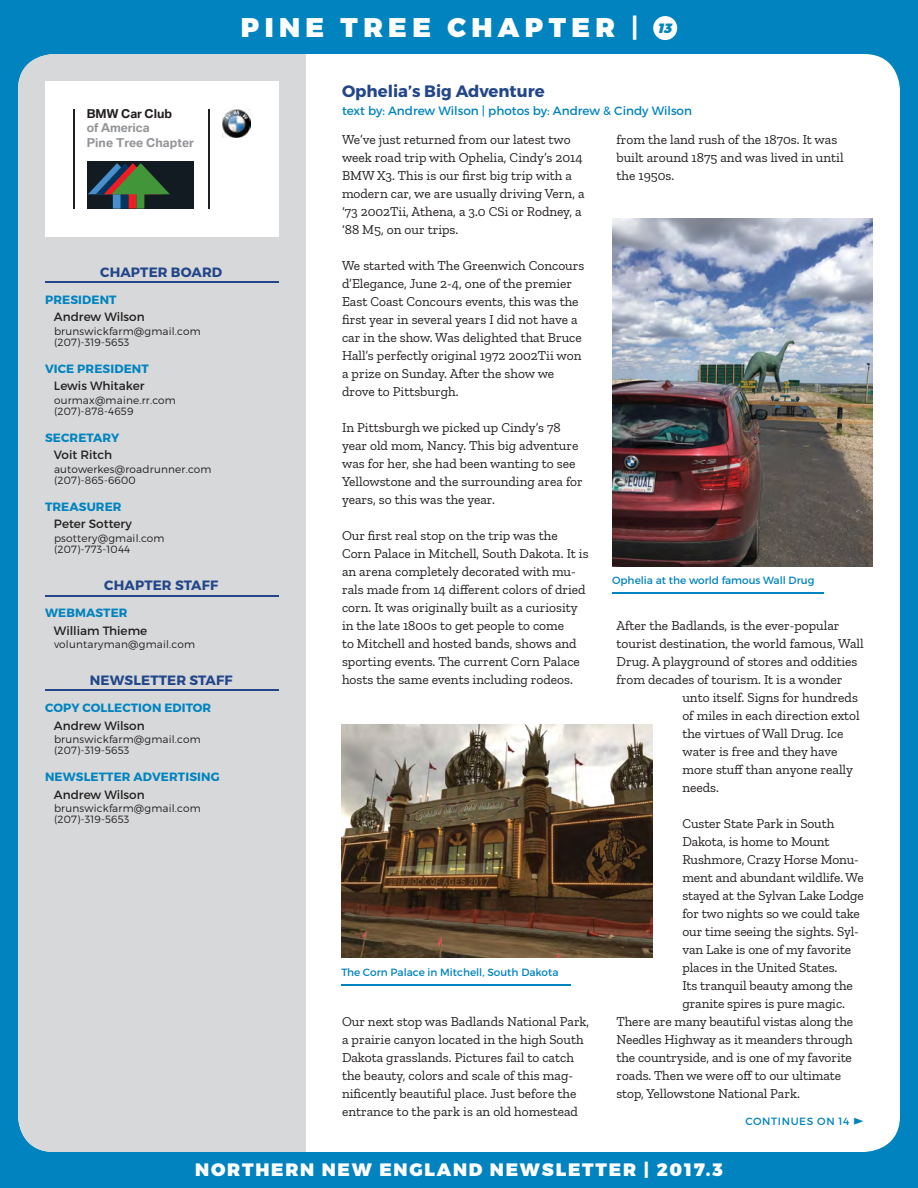
<style>
.page{position:relative;width:918px;height:1188px;background:#0083bf}
.page>*{position:absolute;margin:0;border:0;box-sizing:border-box;transform-origin:0 0}
.t1{font:900 27px "Montserrat";letter-spacing:.2em;color:#fff}
.t2{font:900 18px "Montserrat";letter-spacing:.1em;color:#fff}
.t3{font:700 16.5px "Montserrat";color:#224689}
.t4{font:13.5px/18px "Zilla Slab";color:#231f20}
.t5{font:700 13.5px "Montserrat";letter-spacing:.01em;color:#224689}
.t6{font:700 12px "Montserrat";letter-spacing:.01em;color:#0083bf}
.t7{font:12px "Montserrat";color:#231f20}
.t8{font:12px "Montserrat";color:#0083bf}
.t9{font:700 11.85px "BMW Type Global Pro";letter-spacing:.005em;color:#939598}
.t10{font:700 11.85px "BMW Type Global Pro";color:#231f20}
.t11{font:300 10.5px/11.6px "Montserrat";letter-spacing:.02em;color:#231f20}
.t12{font:10.5px "Montserrat";color:#0083bf}
.t13{font:10.5px "Montserrat";letter-spacing:.06em;color:#0083bf}
.s1{font-style:italic;font-size:13.5px;color:#0083bf}
.s2{font-family:"Zilla Slab";font-weight:700;font-size:12px}
</style>
<div class="page">
<div style="left:18px;top:54px;width:882px;height:1098px;background:#fff;border-radius:36px"></div>
<div style="left:653px;top:16px;width:24px;height:24px;background:#fff;border-radius:50%"></div>
<div style="left:18px;top:54px;width:288px;height:1098px;background:#d6d8d9"></div>
<hr style="left:45px;top:282px;width:234px;height:1px;background:#224689">
<hr style="left:45px;top:595px;width:234px;height:1px;background:#224689">
<hr style="left:45px;top:690px;width:234px;height:1px;background:#224689">
<div style="left:45px;top:81px;width:234px;height:156px;background:#fff"></div>
<div style="left:88px;top:161px;width:106px;height:48px;background:#121b21"></div>
<svg style="left:88px;top:163px;width:82px;height:46px"></svg>
<hr style="left:73px;top:109px;width:1px;height:100px;background:#231f20">
<hr style="left:208px;top:109px;width:1px;height:100px;background:#231f20">
<img style="left:222px;top:109px;width:29px;height:29px">
<img style="left:342px;top:725px;width:310px;height:233px">
<hr style="left:342px;top:985px;width:229px;height:1px;background:#0083bf">
<hr style="left:342px;top:986px;width:229px;height:1px;background:#0083bf">
<img style="left:612px;top:218px;width:261px;height:348px">
<hr style="left:612px;top:593px;width:212px;height:1px;background:#0083bf">
<hr style="left:612px;top:594px;width:212px;height:1px;background:#0083bf">
<h1 class="t1" style="left:241px;top:11px;width:436px">PINE TREE CHAPTER | <span class="s1">13</span></h1>
<p class="t10" style="left:87px;top:107px;width:87px">BMW Car Club</p>
<p class="t9" style="left:87px;top:121px;width:64px">of America</p>
<p class="t9" style="left:87px;top:136px;width:109px">Pine Tree Chapter</p>
<p class="t5" style="left:100px;top:264px;width:124px">CHAPTER BOARD</p>
<p class="t6" style="left:45px;top:292px;width:73px">PRESIDENT</p>
<p class="t7" style="left:54px;top:310px;width:92px">Andrew Wilson</p>
<p class="t11" style="left:54px;top:325px;width:148px">brunswickfarm@gmail.com (207)-319-5653</p>
<p class="t6" style="left:45px;top:361px;width:105px">VICE PRESIDENT</p>
<p class="t7" style="left:54px;top:379px;width:92px">Lewis Whitaker</p>
<p class="t11" style="left:54px;top:394px;width:123px">ourmax@maine.rr.com (207)-878-4659</p>
<p class="t6" style="left:45px;top:430px;width:76px">SECRETARY</p>
<p class="t7" style="left:54px;top:448px;width:60px">Voit Ritch</p>
<p class="t11" style="left:54px;top:463px;width:159px">autowerkes@roadrunner.com (207)-865-6600</p>
<p class="t6" style="left:45px;top:499px;width:78px">TREASURER</p>
<p class="t7" style="left:54px;top:517px;width:79px">Peter Sottery</p>
<p class="t11" style="left:54px;top:532px;width:112px">psottery@gmail.com (207)-773-1044</p>
<p class="t5" style="left:104px;top:577px;width:115px">CHAPTER STAFF</p>
<p class="t6" style="left:45px;top:605px;width:84px">WEBMASTER</p>
<p class="t7" style="left:54px;top:623px;width:95px">William Thieme</p>
<p class="t11" style="left:54px;top:638px;width:143px">voluntaryman@gmail.com</p>
<p class="t5" style="left:90px;top:672px;width:144px">NEWSLETTER STAFF</p>
<p class="t6" style="left:45px;top:700px;width:168px">COPY COLLECTION EDITOR</p>
<p class="t7" style="left:54px;top:718px;width:92px">Andrew Wilson</p>
<p class="t11" style="left:54px;top:733px;width:148px">brunswickfarm@gmail.com (207)-319-5653</p>
<p class="t6" style="left:45px;top:769px;width:176px">NEWSLETTER ADVERTISING</p>
<p class="t7" style="left:54px;top:787px;width:92px">Andrew Wilson</p>
<p class="t11" style="left:54px;top:802px;width:148px">brunswickfarm@gmail.com (207)-319-5653</p>
<p class="t3" style="left:342px;top:81px;width:204px">Ophelia’s Big Adventure</p>
<p class="t8" style="left:342px;top:103px;width:352px">text by: Andrew Wilson | photos by: Andrew &amp; Cindy Wilson</p>
<p class="t4" style="left:342px;top:131px;width:244px">We’ve just returned from our latest two week road trip with Ophelia, Cindy’s 2014<br>BMW X3. This is our first big trip with a modern car, we are usually driving Vern, a ‘73 2002Tii, Athena, a 3.0 CSi or Rodney, a ‘88 M5, on our trips.</p>
<p class="t4" style="left:342px;top:257px;width:244px">We started with The Greenwich Concours d’Elegance, June 2-4, one of the premier East Coast Concours events, this was the first year in several years I did not have a car in the show. Was delighted that Bruce Hall’s perfectly original 1972 2002Tii won a prize on Sunday. After the show we drove to Pittsburgh.</p>
<p class="t4" style="left:342px;top:419px;width:242px">In Pittsburgh we picked up Cindy’s 78 year old mom, Nancy. This big adventure was for her, she had been wanting to see Yellowstone and the surrounding area for years, so this was the year.</p>
<p class="t4" style="left:342px;top:527px;width:248px">Our first real stop on the trip was the Corn Palace in Mitchell, South Dakota. It is an arena completely decorated with mu&shy;rals made from 14 different colors of dried corn. It was originally built as a curiosity in the late 1800s to get people to come<br>to Mitchell and hosted bands, shows and sporting events. The current Corn Palace hosts the same events including rodeos.</p>
<p class="t4" style="left:616px;top:130px;width:229px">from the land rush of the 1870s. It was built around 1875 and was lived in until the 1950s.</p>
<p class="t12" style="left:612px;top:574px;width:204px">Ophelia at the world famous Wall Drug</p>
<p class="t4" style="left:616px;top:616px;width:225px">After the Badlands, is the ever-popular</p>
<p class="t4" style="left:616px;top:634px;width:249px">tourist destination, the world famous, Wall</p>
<p class="t4" style="left:616px;top:652px;width:243px">Drug. A playground of stores and oddities</p>
<p class="t4" style="left:616px;top:670px;width:228px">from decades of tourism. It is a wonder</p>
<p class="t4" style="left:682px;top:688px;width:177px">unto itself. Signs for hundreds</p>
<p class="t4" style="left:682px;top:706px;width:179px">of miles in each direction extol</p>
<p class="t4" style="left:682px;top:724px;width:162px">the virtues of Wall Drug. Ice</p>
<p class="t4" style="left:682px;top:742px;width:157px">water is free and they have</p>
<p class="t4" style="left:682px;top:760px;width:172px">more stuff than anyone really</p>
<p class="t4" style="left:682px;top:778px;width:38px">needs.</p>
<p class="t4" style="left:682px;top:814px;width:153px">Custer State Park in South</p>
<p class="t4" style="left:682px;top:832px;width:149px">Dakota, is home to Mount</p>
<p class="t4" style="left:682px;top:850px;width:178px">Rushmore, Crazy Horse Monu-</p>
<p class="t4" style="left:682px;top:868px;width:183px">ment and abundant wildlife. We</p>
<p class="t4" style="left:682px;top:886px;width:183px">stayed at the Sylvan Lake Lodge</p>
<p class="t4" style="left:682px;top:904px;width:179px">for two nights so we could take</p>
<p class="t4" style="left:682px;top:922px;width:178px">our time seeing the sights. Syl-</p>
<p class="t4" style="left:682px;top:940px;width:170px">van Lake is one of my favorite</p>
<p class="t4" style="left:682px;top:958px;width:157px">places in the United States.</p>
<p class="t4" style="left:682px;top:976px;width:172px">Its tranquil beauty among the</p>
<p class="t4" style="left:682px;top:994px;width:164px">granite spires is pure magic.</p>
<p class="t4" style="left:616px;top:1012px;width:238px">There are many beautiful vistas along the</p>
<p class="t4" style="left:616px;top:1030px;width:238px">Needles Highway as it meanders through</p>
<p class="t4" style="left:616px;top:1048px;width:237px">the countryside, and is one of my favorite</p>
<p class="t4" style="left:616px;top:1066px;width:226px">roads. Then we were off to our ultimate</p>
<p class="t4" style="left:616px;top:1084px;width:185px">stop, Yellowstone National Park.</p>
<p class="t12" style="left:342px;top:965px;width:219px">The Corn Palace in Mitchell, South Dakota</p>
<p class="t4" style="left:342px;top:1013px;width:249px">Our next stop was Badlands National Park, a prairie canyon located in the high South Dakota grasslands. Pictures fail to catch the beauty, colors and scale of this mag&shy;nificently beautiful place. Just before the entrance to the park is an old homestead</p>
<p class="t13" style="left:745px;top:1115px;width:120px">CONTINUES ON 14 <span class="s2">►</span></p>
<h2 class="t2" style="left:195px;top:1158px;width:529px">NORTHERN NEW ENGLAND NEWSLETTER | 2017.3</h2>
</div>
